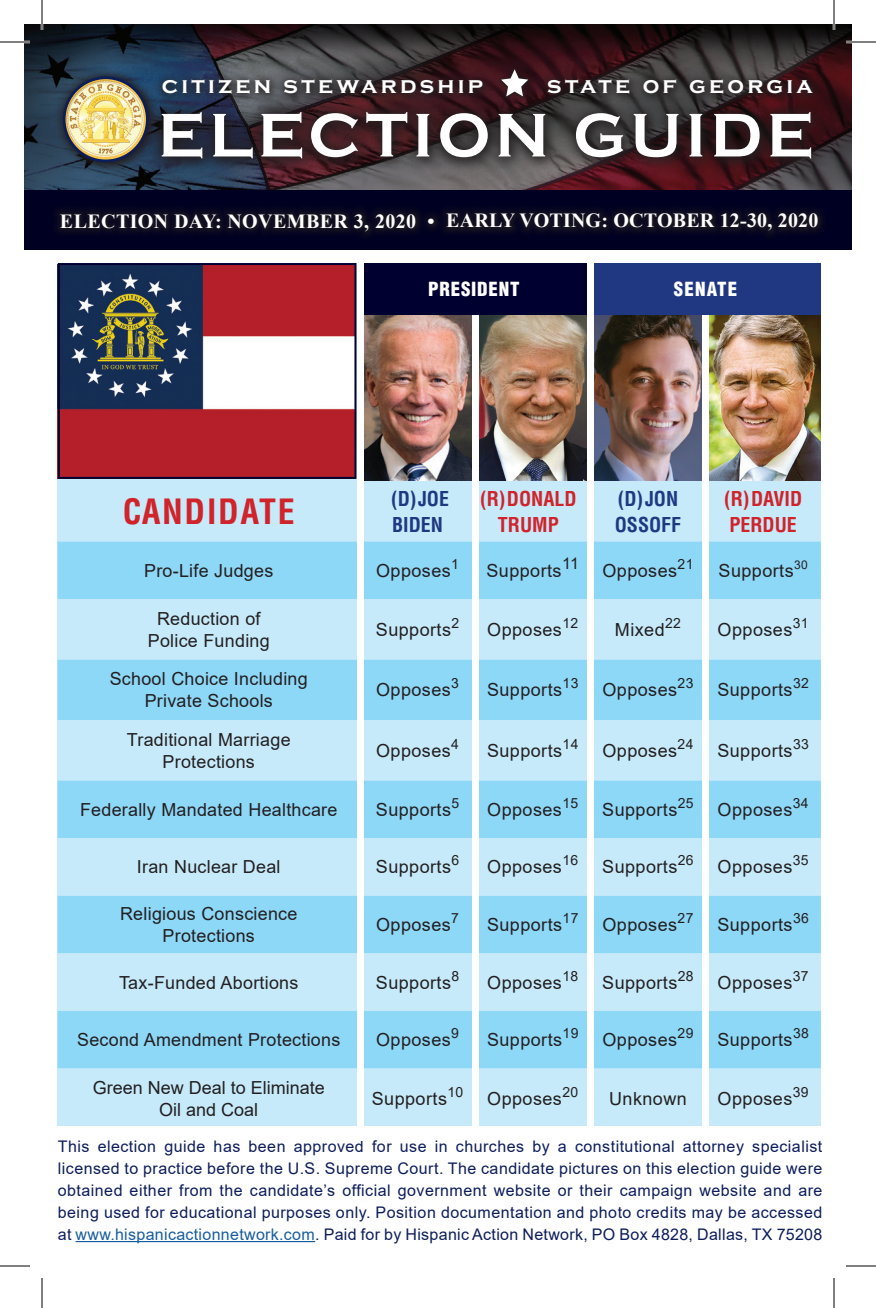
<style>
.page{position:relative;width:876px;height:1308px;background:#fff}
.page>*{position:absolute;margin:0;border:0;box-sizing:border-box;transform-origin:0 0}
.t1{font:700 63.8px "Copperplate";letter-spacing:.07em;color:#fff}
.t2{font:700 condensed 34px "Helvetica";letter-spacing:.05em;color:#d1232a}
.t3{font:700 23.4px "Copperplate";letter-spacing:.14em;color:#fff}
.t4{font:700 20px "Times New Roman";letter-spacing:.01em;color:#fff}
.t5{font:700 condensed 20px/26px "Helvetica";color:#d1232a;text-align:center}
.t6{font:700 condensed 20px/26px "Helvetica";color:#203882}
.t7{font:900 condensed 19px "Helvetica";letter-spacing:.04em;color:#fff}
.t8{font:18px "Arial";letter-spacing:.025em;color:#231f20}
.t9{font:18px "Arial";color:#231f20}
.t10{font:16px/22px "Arial";letter-spacing:.02em;color:#0c1d5b;text-align:justify}
.s1{color:#175d9e}
</style>
<div class="page">
<div style="left:360px;top:264px;width:230px;height:51px;background:#000030"></div>
<div style="left:590px;top:264px;width:231px;height:51px;background:#203882"></div>
<svg style="left:58px;top:481px;width:763px;height:645px;background:#ace1f8"></svg>
<img style="left:364px;top:315px;width:223px;height:165px">
<img style="left:594px;top:315px;width:108px;height:165px">
<img style="left:709px;top:315px;width:112px;height:165px">
<img style="left:24px;top:24px;width:828px;height:167px">
<svg style="left:160px;top:105px;width:666px;height:67px"></svg>
<div style="left:150px;top:101px;width:674px;height:69px;background:#231f20;opacity:.98"></div>
<img style="left:61px;top:266px;width:292px;height:210px">
<div style="left:53px;top:66px;width:106px;height:106px;background:#231f20;opacity:.98"></div>
<img style="left:64px;top:78px;width:83px;height:83px">
<div style="left:63px;top:76px;width:86px;height:86px;border:3px solid #0c1d5b;border-radius:50%"></div>
<div style="left:153px;top:71px;width:338px;height:32px;background:#231f20;opacity:.98"></div>
<div style="left:539px;top:71px;width:282px;height:32px;background:#231f20;opacity:.98"></div>
<div style="left:498px;top:66px;width:34px;height:34px;background:#231f20;opacity:.98"></div>
<svg style="left:501px;top:69px;width:27px;height:27px"></svg>
<hr style="left:76px;top:1241px;width:239px;height:1px;background:#175d9e">
<div style="left:58px;top:263px;width:298px;height:216px;border:2px solid #000030"></div>
<div style="left:357px;top:259px;width:7px;height:881px;background:#fff"></div>
<div style="left:473px;top:315px;width:6px;height:822px;background:#fff"></div>
<div style="left:702px;top:315px;width:7px;height:825px;background:#fff"></div>
<div style="left:587px;top:260px;width:7px;height:880px;background:#fff"></div>
<div style="left:24px;top:191px;width:828px;height:59px;background:#002"></div>
<div style="left:52px;top:205px;width:391px;height:35px;background:#231f20;opacity:.98"></div>
<div style="left:438px;top:205px;width:389px;height:35px;background:#231f20;opacity:.98"></div>
<hr style="left:0;top:41px;width:30px;height:2px;background:#fff">
<hr style="left:846px;top:41px;width:30px;height:2px;background:#fff">
<hr style="left:41px;top:0;width:2px;height:30px;background:#fff">
<hr style="left:833px;top:0;width:2px;height:30px;background:#fff">
<hr style="left:0;top:42px;width:30px;height:1px;background:#000">
<hr style="left:846px;top:42px;width:30px;height:1px;background:#000">
<hr style="left:0;top:1266px;width:30px;height:1px;background:#000">
<hr style="left:846px;top:1266px;width:30px;height:1px;background:#000">
<hr style="left:42px;top:0;width:1px;height:30px;background:#000">
<hr style="left:42px;top:1278px;width:1px;height:30px;background:#000">
<hr style="left:834px;top:0;width:1px;height:30px;background:#000">
<hr style="left:834px;top:1278px;width:1px;height:30px;background:#000">
<p class="t3" style="left:162px;top:73px;width:323px">citizen stewardship</p>
<p class="t3" style="left:547px;top:73px;width:267px">state of georgia</p>
<p class="t1" style="left:158px;top:100px;width:657px">ELECTION GUIDE</p>
<p class="t4" style="left:60px;top:207px;width:376px">ELECTION DAY: NOVEMBER 3, 2020 •</p>
<p class="t4" style="left:446px;top:206px;width:374px">EARLY VOTING: OCTOBER 12-30, 2020</p>
<p class="t7" style="left:428px;top:277px;width:93px">PRESIDENT</p>
<p class="t7" style="left:674px;top:277px;width:65px">SENATE</p>
<p class="t2" style="left:123px;top:490px;width:173px">CANDIDATE</p>
<p class="t6" style="left:391px;top:485px;width:59px">(D)JOE</p>
<p class="t6" style="left:392px;top:511px;width:52px">BIDEN</p>
<p class="t5" style="left:480px;top:485px;width:98px">(R)DONALD<br>TRUMP</p>
<p class="t6" style="left:615px;top:485px;width:68px">(D)JON<br>OSSOFF</p>
<p class="t5" style="left:724px;top:485px;width:80px;text-align:left">(R)DAVID<br>PERDUE</p>
<p class="t8" style="left:144px;top:558px;width:131px">Pro-Life Judges</p>
<p class="t8" style="left:376px;top:558px;width:84px">Opposes<sup>1</sup></p>
<p class="t8" style="left:486px;top:558px;width:94px">Supports<sup>11</sup></p>
<p class="t8" style="left:602px;top:558px;width:93px">Opposes<sup>21</sup></p>
<p class="t8" style="left:719px;top:558px;width:91px">Supports<sup>30</sup></p>
<p class="t8" style="left:157px;top:606px;width:105px">Reduction of</p>
<p class="t8" style="left:148px;top:628px;width:124px">Police Funding</p>
<p class="t8" style="left:376px;top:617px;width:85px">Supports<sup>2</sup></p>
<p class="t8" style="left:487px;top:617px;width:93px">Opposes<sup>12</sup></p>
<p class="t8" style="left:615px;top:617px;width:68px">Mixed<sup>22</sup></p>
<p class="t8" style="left:718px;top:617px;width:93px">Opposes<sup>31</sup></p>
<p class="t8" style="left:110px;top:667px;width:200px">School Choice Including</p>
<p class="t8" style="left:145px;top:689px;width:130px">Private Schools</p>
<p class="t8" style="left:127px;top:727px;width:165px">Traditional Marriage</p>
<p class="t8" style="left:163px;top:749px;width:94px">Protections</p>
<p class="t8" style="left:376px;top:678px;width:84px">Opposes<sup>3</sup></p>
<p class="t8" style="left:487px;top:678px;width:93px">Supports<sup>13</sup></p>
<p class="t8" style="left:602px;top:678px;width:93px">Opposes<sup>23</sup></p>
<p class="t8" style="left:717px;top:678px;width:93px">Supports<sup>32</sup></p>
<p class="t8" style="left:376px;top:738px;width:84px">Opposes<sup>4</sup></p>
<p class="t8" style="left:487px;top:738px;width:93px">Supports<sup>14</sup></p>
<p class="t8" style="left:602px;top:738px;width:93px">Opposes<sup>24</sup></p>
<p class="t8" style="left:717px;top:738px;width:93px">Supports<sup>33</sup></p>
<p class="t8" style="left:80px;top:797px;width:259px">Federally Mandated Healthcare</p>
<p class="t8" style="left:376px;top:797px;width:85px">Supports<sup>5</sup></p>
<p class="t8" style="left:487px;top:797px;width:93px">Opposes<sup>15</sup></p>
<p class="t8" style="left:602px;top:797px;width:93px">Supports<sup>25</sup></p>
<p class="t8" style="left:718px;top:797px;width:93px">Opposes<sup>34</sup></p>
<p class="t8" style="left:137px;top:855px;width:145px">Iran Nuclear Deal</p>
<p class="t8" style="left:376px;top:855px;width:85px">Supports<sup>6</sup></p>
<p class="t8" style="left:487px;top:855px;width:93px">Opposes<sup>16</sup></p>
<p class="t8" style="left:602px;top:855px;width:93px">Supports<sup>26</sup></p>
<p class="t8" style="left:718px;top:855px;width:93px">Opposes<sup>35</sup></p>
<p class="t8" style="left:120px;top:901px;width:179px">Religious Conscience</p>
<p class="t8" style="left:163px;top:923px;width:94px">Protections</p>
<p class="t8" style="left:376px;top:912px;width:84px">Opposes<sup>7</sup></p>
<p class="t8" style="left:487px;top:912px;width:93px">Supports<sup>17</sup></p>
<p class="t8" style="left:602px;top:912px;width:93px">Opposes<sup>27</sup></p>
<p class="t8" style="left:717px;top:912px;width:93px">Supports<sup>36</sup></p>
<p class="t8" style="left:119px;top:970px;width:181px">Tax-Funded Abortions</p>
<p class="t8" style="left:376px;top:970px;width:85px">Supports<sup>8</sup></p>
<p class="t8" style="left:487px;top:970px;width:93px">Opposes<sup>18</sup></p>
<p class="t8" style="left:602px;top:970px;width:93px">Supports<sup>28</sup></p>
<p class="t8" style="left:718px;top:970px;width:93px">Opposes<sup>37</sup></p>
<p class="t8" style="left:77px;top:1028px;width:265px">Second Amendment Protections</p>
<p class="t8" style="left:376px;top:1028px;width:84px">Opposes<sup>9</sup></p>
<p class="t8" style="left:487px;top:1028px;width:93px">Supports<sup>19</sup></p>
<p class="t8" style="left:602px;top:1028px;width:93px">Opposes<sup>29</sup></p>
<p class="t8" style="left:717px;top:1028px;width:93px">Supports<sup>38</sup></p>
<p class="t9" style="left:93px;top:1076px;width:234px">Green New Deal to Eliminate</p>
<p class="t9" style="left:159px;top:1098px;width:101px">Oil and Coal</p>
<p class="t8" style="left:372px;top:1087px;width:93px">Supports<sup>10</sup></p>
<p class="t8" style="left:487px;top:1087px;width:93px">Opposes<sup>20</sup></p>
<p class="t8" style="left:609px;top:1087px;width:79px">Unknown</p>
<p class="t8" style="left:718px;top:1087px;width:93px">Opposes<sup>39</sup></p>
<p class="t10" style="left:58px;top:1135px;width:766px">This election guide has been approved for use in churches by a constitutional attorney specialist licensed to practice before the U.S. Supreme Court. The candidate pictures on this election guide were obtained either from the candidate’s official government website or their campaign website and are being used for educational purposes only. Position documentation and photo credits may be accessed at <span class="s1">www.hispanicactionnetwork.com</span>. Paid for by Hispanic Action Network, PO Box 4828, Dallas, TX 75208</p>
</div>
